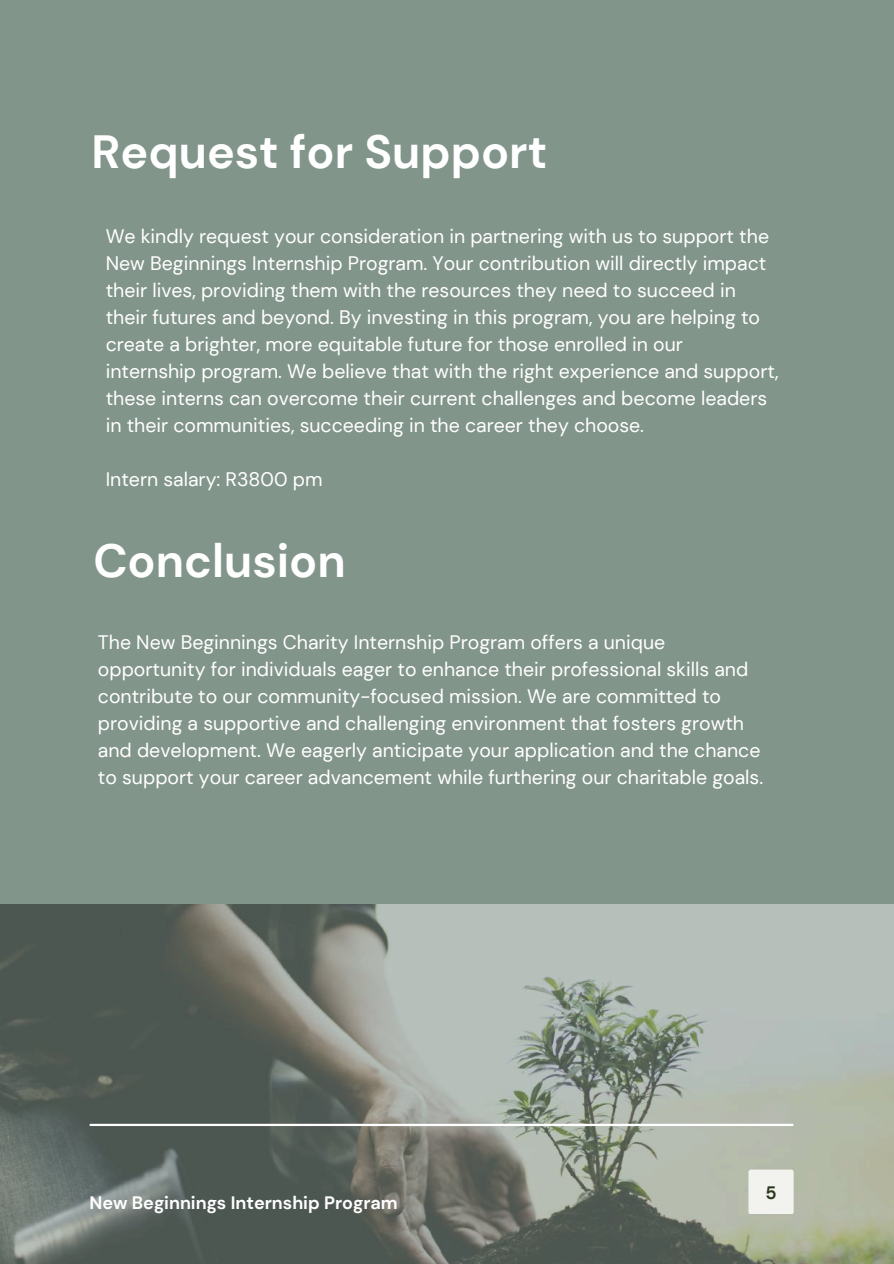
<style>
.page{position:relative;width:894px;height:1264px;background:#fff}
.page>*{position:absolute;margin:0;border:0;box-sizing:border-box;transform-origin:0 0}
.t1{font:700 46.5px "DM Sans";color:#fff}
.t2{font:19.5px/27px "DM Sans";color:#fff}
.t3{font:700 18px "DM Sans";color:#fff}
.t4{font:700 18px "DM Sans";color:#2b391f}
</style>
<div class="page">
<div style="left:0;top:0;width:893px;height:1263px;background:#82958b"></div>
<img style="left:0;top:904px;width:893px;height:359px">
<div style="left:748px;top:1169px;width:45px;height:45px;background:#f2f3ee;border-radius:2px"></div>
<hr style="left:90px;top:1123px;width:702px;height:2px;background:#fff">
<h1 class="t1" style="left:91px;top:121px;width:457px">Request for Support</h1>
<p class="t2" style="left:106px;top:223px;width:674px">We kindly request your consideration in partnering with us to support the New Beginnings Internship Program. Your contribution will directly impact their lives, providing them with the resources they need to succeed in their futures and beyond. By investing in this program, you are helping to create a brighter, more equitable future for those enrolled in our<br>internship program. We believe that with the right experience and support, these interns can overcome their current challenges and become leaders in their communities, succeeding in the career they choose.</p>
<p class="t2" style="left:106px;top:466px;width:218px">Intern salary: R3800 pm</p>
<h1 class="t1" style="left:93px;top:530px;width:254px">Conclusion</h1>
<p class="t2" style="left:98px;top:628px;width:666px">The New Beginnings Charity Internship Program offers a unique opportunity for individuals eager to enhance their professional skills and contribute to our community-focused mission. We are committed to providing a supportive and challenging environment that fosters growth and development. We eagerly anticipate your application and the chance to support your career advancement while furthering our charitable goals.</p>
<p class="t3" style="left:89px;top:1191px;width:310px">New Beginnings Internship Program</p>
<p class="t4" style="left:765px;top:1180px;width:13px">5</p>
</div>
